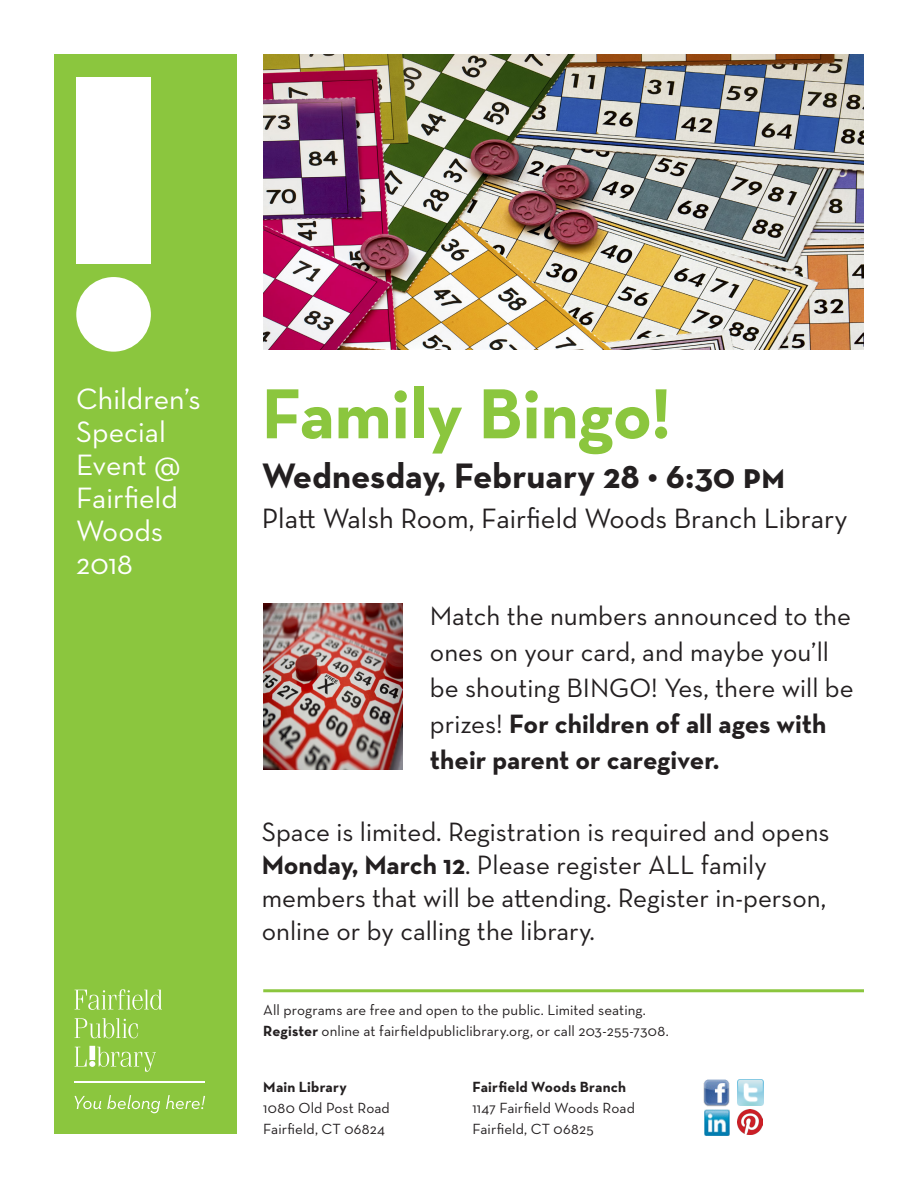
<style>
.page{position:relative;width:918px;height:1188px;background:#fff}
.page>*{position:absolute;margin:0;border:0;box-sizing:border-box;transform-origin:0 0}
.Event_Title{font:700 72px "Neutraface Text";color:#8bc63e}
.Event_day_and_date{font:700 36px "Neutraface Text";color:#231f20}
.t1{font:30px/33px "Neutraface Text";color:#fff}
.Event_day_and_date-2{font:28.5px "Neutraface Text";color:#231f20}
.Single_Event_body_co{font:27px/36px "Neutraface Text";color:#231f20}
.Paragraph_Style_1{font:15px/21px "Neutraface Text";letter-spacing:.005em;color:#231f20}
.t2{font:700 15px "Neutraface Text";letter-spacing:.015em;color:#231f20}
.s1{font-weight:700}
</style>
<div class="page">
<div style="left:54px;top:54px;width:182px;height:1080px;background:#8bc63e"></div>
<div style="left:76px;top:277px;width:75px;height:75px;background:#fff;border-radius:50%"></div>
<div style="left:76px;top:77px;width:75px;height:186px;background:#fff"></div>
<hr style="left:263px;top:989px;width:601px;height:3px;background:#8bc63e">
<svg style="left:75px;top:989px;width:87px;height:21px"></svg>
<svg style="left:75px;top:1018px;width:63px;height:20px"></svg>
<svg style="left:75px;top:1046px;width:81px;height:26px"></svg>
<svg style="left:75px;top:1096px;width:26px;height:13px"></svg>
<svg style="left:107px;top:1095px;width:53px;height:18px"></svg>
<svg style="left:166px;top:1095px;width:39px;height:14px"></svg>
<hr style="left:75px;top:1081px;width:130px;height:2px;background:#fff">
<img style="left:703px;top:1080px;width:27px;height:26px">
<img style="left:738px;top:1080px;width:25px;height:25px">
<img style="left:704px;top:1110px;width:25px;height:26px">
<img style="left:738px;top:1110px;width:25px;height:25px">
<img style="left:263px;top:604px;width:140px;height:165px">
<img style="left:263px;top:54px;width:601px;height:296px">
<p class="t1" style="left:76px;top:382px;width:126px">Children’s<br>Special<br>Event @<br>Fairfield<br>Woods</p>
<p class="t1" style="left:76px;top:547px;width:58px">2018</p>
<p class="Event_Title" style="left:262px;top:367px;width:411px">Family Bingo!</p>
<p class="Event_day_and_date" style="left:262px;top:452px;width:525px">Wednesday, February 28 • 6:30 pm</p>
<p class="Event_day_and_date-2" style="left:262px;top:500px;width:587px">Platt Walsh Room, Fairfield Woods Branch Library</p>
<p class="Single_Event_body_co" style="left:430px;top:597px;width:425px">Match the numbers announced to the ones on your card, and maybe you’ll be shouting BINGO! Yes, there will be prizes! <span class="s1">For children of all ages with their parent or caregiver.</span></p>
<p class="Single_Event_body_co" style="left:262px;top:815px;width:569px;line-height:33px">Space is limited. Registration is required and opens <span class="s1">Monday, March 12</span>. Please register ALL family members that will be attending. Register in-person, online or by calling the library.</p>
<p class="Paragraph_Style_1" style="left:263px;top:999px;width:407px">All programs are free and open to the public. Limited seating.<br><span class="s1">Register</span> online at fairfieldpubliclibrary.org, or call 203-255-7308.</p>
<p class="t2" style="left:263px;top:1077px;width:85px">Main Library</p>
<p class="Paragraph_Style_1" style="left:263px;top:1097px;width:128px">1080 Old Post Road<br>Fairfield, CT 06824</p>
<p class="t2" style="left:472px;top:1077px;width:155px">Fairfield Woods Branch</p>
<p class="Paragraph_Style_1" style="left:472px;top:1097px;width:164px">1147 Fairfield Woods Road<br>Fairfield, CT 06825</p>
</div>
